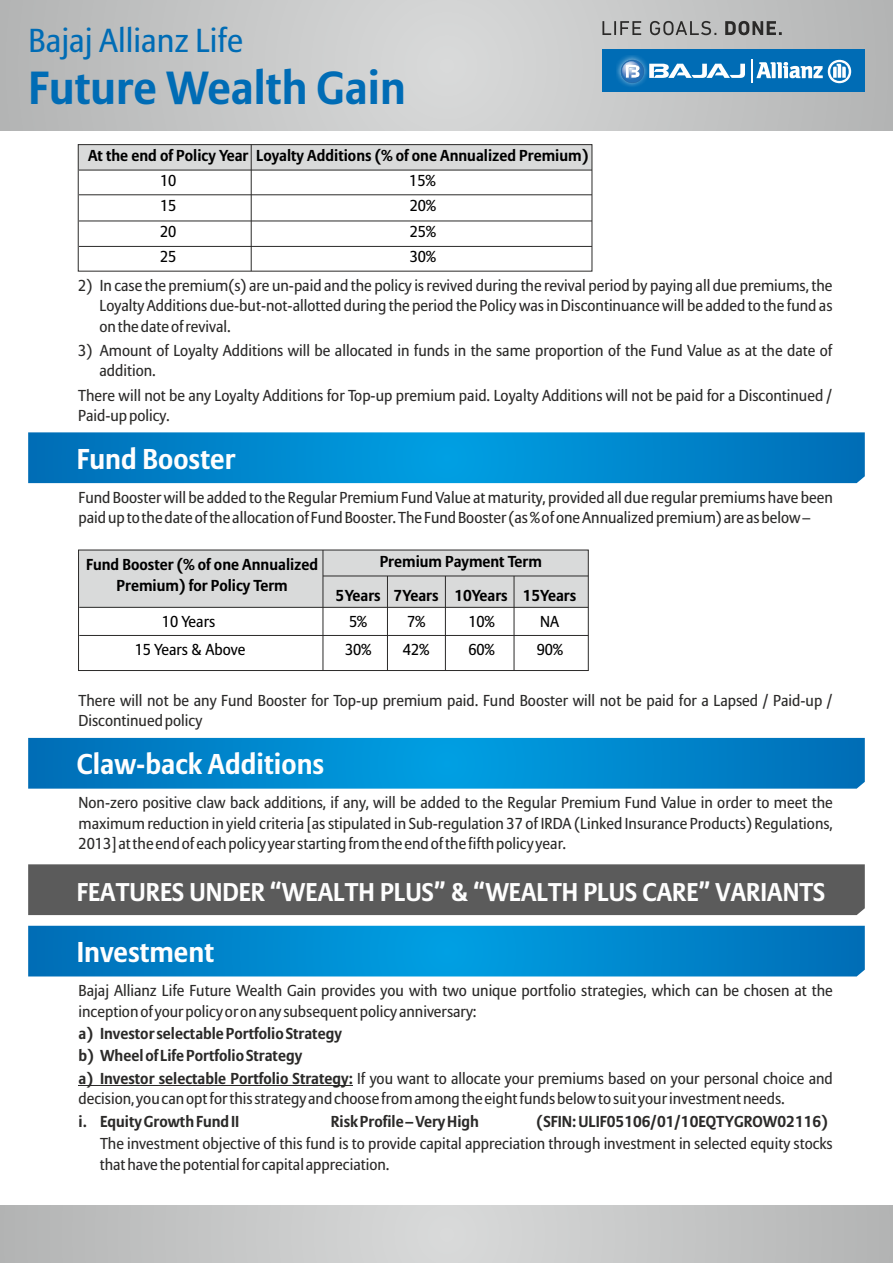
<style>
.page{position:relative;width:893px;height:1263px;background:#fff}
.page>*{position:absolute;margin:0;border:0;box-sizing:border-box;transform-origin:0 0}
.t1{font:700 46.05px "Allianz Sans";color:#006cb5}
.t2{font:300 33px "Allianz Sans";color:#006cb5}
.t3{font:700 28.5px "Allianz Sans";color:#fefefe}
.t4{font:700 25.5px "Allianz Sans";color:#fefefe}
.t5{font:300 15.75px/20.5px "Allianz Sans";color:#2b2a29}
.t6{font:700 15.75px/22.4px "Allianz Sans";color:#2b2a29}
.t7{font:700 15.75px/21.3px "Allianz Sans";color:#000;text-align:center}
.t8{font:300 15.75px "Allianz Sans";color:#000}
.s1{font-weight:300}
</style>
<div class="page">
<svg style="left:28px;top:738px;width:837px;height:51px;background:#0287cc"></svg>
<div style="left:79px;top:550px;width:509px;height:57px;background:#d9dada"></div>
<svg style="left:28px;top:432px;width:837px;height:51px;background:#0287cc"></svg>
<div style="left:78px;top:550px;width:511px;height:121px;border:1px solid #2b2a29"></div>
<hr style="left:79px;top:607px;width:509px;height:1px;background:#2b2a29">
<hr style="left:323px;top:575px;width:265px;height:1px;background:#2b2a29">
<hr style="left:323px;top:550px;width:1px;height:120px;background:#2b2a29">
<hr style="left:79px;top:635px;width:509px;height:1px;background:#2b2a29">
<hr style="left:387px;top:576px;width:1px;height:94px;background:#2b2a29">
<hr style="left:445px;top:576px;width:1px;height:94px;background:#2b2a29">
<hr style="left:514px;top:576px;width:1px;height:94px;background:#2b2a29">
<div style="left:78px;top:145px;width:514px;height:25px;background:#d9dada"></div>
<div style="left:78px;top:144px;width:514px;height:128px;border:1px solid #2b2a29"></div>
<hr style="left:251px;top:145px;width:1px;height:126px;background:#2b2a29">
<hr style="left:79px;top:194px;width:513px;height:1px;background:#2b2a29">
<hr style="left:79px;top:170px;width:513px;height:1px;background:#2b2a29">
<hr style="left:79px;top:221px;width:513px;height:1px;background:#2b2a29">
<hr style="left:79px;top:246px;width:513px;height:1px;background:#2b2a29">
<svg style="left:0;top:1205px;width:893px;height:58px;background:#c5c6c6"></svg>
<svg style="left:0;top:0;width:893px;height:131px;background:#c6c7c7"></svg>
<svg style="left:28px;top:926px;width:837px;height:50px;background:#0086cc"></svg>
<hr style="left:79px;top:1085px;width:274px;height:1px;background:#2b2a29">
<div style="left:28px;top:864px;width:837px;height:51px;background:#5b5b5b"></div>
<div style="left:602px;top:49px;width:263px;height:43px;background:#006cb5"></div>
<img style="left:616px;top:55px;width:25px;height:32px">
<svg style="left:620px;top:59px;width:125px;height:25px"></svg>
<svg style="left:751px;top:60px;width:100px;height:23px"></svg>
<svg style="left:602px;top:21px;width:180px;height:14px;background:#919191"></svg>
<h2 class="t2" style="left:28px;top:27px;width:216px">Bajaj Allianz Life</h2>
<h1 class="t1" style="left:28px;top:68px;width:379px">Future Wealth Gain</h1>
<p class="t7" style="left:88px;top:146px;width:502px">At the end of Policy Year Loyalty Additions (% of one Annualized Premium)</p>
<p class="t8" style="left:160px;top:174px;width:18px">10</p>
<p class="t8" style="left:409px;top:174px;width:28px">15%</p>
<p class="t8" style="left:160px;top:199px;width:18px">15</p>
<p class="t8" style="left:410px;top:199px;width:28px">20%</p>
<p class="t8" style="left:160px;top:225px;width:18px">20</p>
<p class="t8" style="left:410px;top:225px;width:28px">25%</p>
<p class="t8" style="left:160px;top:250px;width:18px">25</p>
<p class="t8" style="left:410px;top:250px;width:28px">30%</p>
<p class="t5" style="left:99px;top:276px;width:734px;text-align:justify;text-indent:-21px">2) In case the premium(s) are un-paid and the policy is revived during the revival period by paying all due premiums, the Loyalty Additions due-but-not-allotted during the period the Policy was in Discontinuance will be added to the fund as on the date of revival.</p>
<p class="t5" style="left:99px;top:341px;width:734px;text-indent:-21px">3) Amount of Loyalty Additions will be allocated in funds in the same proportion of the Fund Value as at the date of addition.</p>
<p class="t5" style="left:78px;top:386px;width:756px">There will not be any Loyalty Additions for Top-up premium paid. Loyalty Additions will not be paid for a Discontinued /<br>Paid-up policy.</p>
<h3 class="t3" style="left:77px;top:447px;width:160px">Fund Booster</h3>
<p class="t5" style="left:79px;top:488px;width:756px">Fund Booster will be added to the Regular Premium Fund Value at maturity, provided all due regular premiums have been paid up to the date of the allocation of Fund Booster. The Fund Booster (as % of one Annualized premium) are as below –</p>
<p class="t7" style="left:86px;top:555px;width:234px">Fund Booster (% of one Annualized<br>Premium) for Policy Term</p>
<p class="t7" style="left:380px;top:552px;width:164px">Premium Payment Term</p>
<p class="t7" style="left:335px;top:586px;width:242px">5Years 7Years 10Years 15Years</p>
<p class="t8" style="left:162px;top:615px;width:55px">10 Years</p>
<p class="t8" style="left:349px;top:615px;width:19px">5%</p>
<p class="t8" style="left:407px;top:615px;width:19px">7%</p>
<p class="t8" style="left:468px;top:615px;width:28px">10%</p>
<p class="t8" style="left:540px;top:615px;width:21px">NA</p>
<p class="t8" style="left:135px;top:643px;width:112px">15 Years &amp; Above</p>
<p class="t8" style="left:345px;top:643px;width:28px">30%</p>
<p class="t8" style="left:403px;top:643px;width:28px">42%</p>
<p class="t8" style="left:468px;top:643px;width:28px">60%</p>
<p class="t8" style="left:537px;top:643px;width:28px">90%</p>
<p class="t5" style="left:79px;top:691px;width:756px">There will not be any Fund Booster for Top-up premium paid. Fund Booster will not be paid for a Lapsed / Paid-up /<br>Discontinued policy</p>
<h3 class="t3" style="left:77px;top:752px;width:249px">Claw-back Additions</h3>
<p class="t5" style="left:79px;top:794px;width:756px;text-align:justify">Non-zero positive claw back additions, if any, will be added to the Regular Premium Fund Value in order to meet the maximum reduction in yield criteria [as stipulated in Sub-regulation 37 of IRDA (Linked Insurance Products) Regulations, 2013] at the end of each policy year starting from the end of the fifth policy year.</p>
<h3 class="t4" style="left:77px;top:881px;width:750px">FEATURES UNDER “WEALTH PLUS” &amp; “WEALTH PLUS CARE” VARIANTS</h3>
<h3 class="t3" style="left:77px;top:940px;width:139px">Investment</h3>
<p class="t5" style="left:79px;top:981px;width:756px">Bajaj Allianz Life Future Wealth Gain provides you with two unique portfolio strategies, which can be chosen at the inception of your policy or on any subsequent policy anniversary:</p>
<p class="t6" style="left:79px;top:1023px;width:756px">a) Investor selectable Portfolio Strategy<br>b) Wheel of Life Portfolio Strategy<br>a) Investor selectable Portfolio Strategy: <span class="s1">If you want to allocate your premiums based on your personal choice and</span></p>
<p class="t5" style="left:79px;top:1090px;width:708px">decision, you can opt for this strategy and choose from among the eight funds below to suit your investment needs.</p>
<p class="t6" style="left:79px;top:1111px;width:162px">i. Equity Growth Fund II</p>
<p class="t6" style="left:331px;top:1111px;width:150px">Risk Profile – Very High</p>
<p class="t6" style="left:537px;top:1111px;width:293px">(SFIN: ULIF05106/01/10EQTYGROW02116)</p>
<p class="t5" style="left:100px;top:1135px;width:734px">The investment objective of this fund is to provide capital appreciation through investment in selected equity stocks that have the potential for capital appreciation.</p>
</div>
